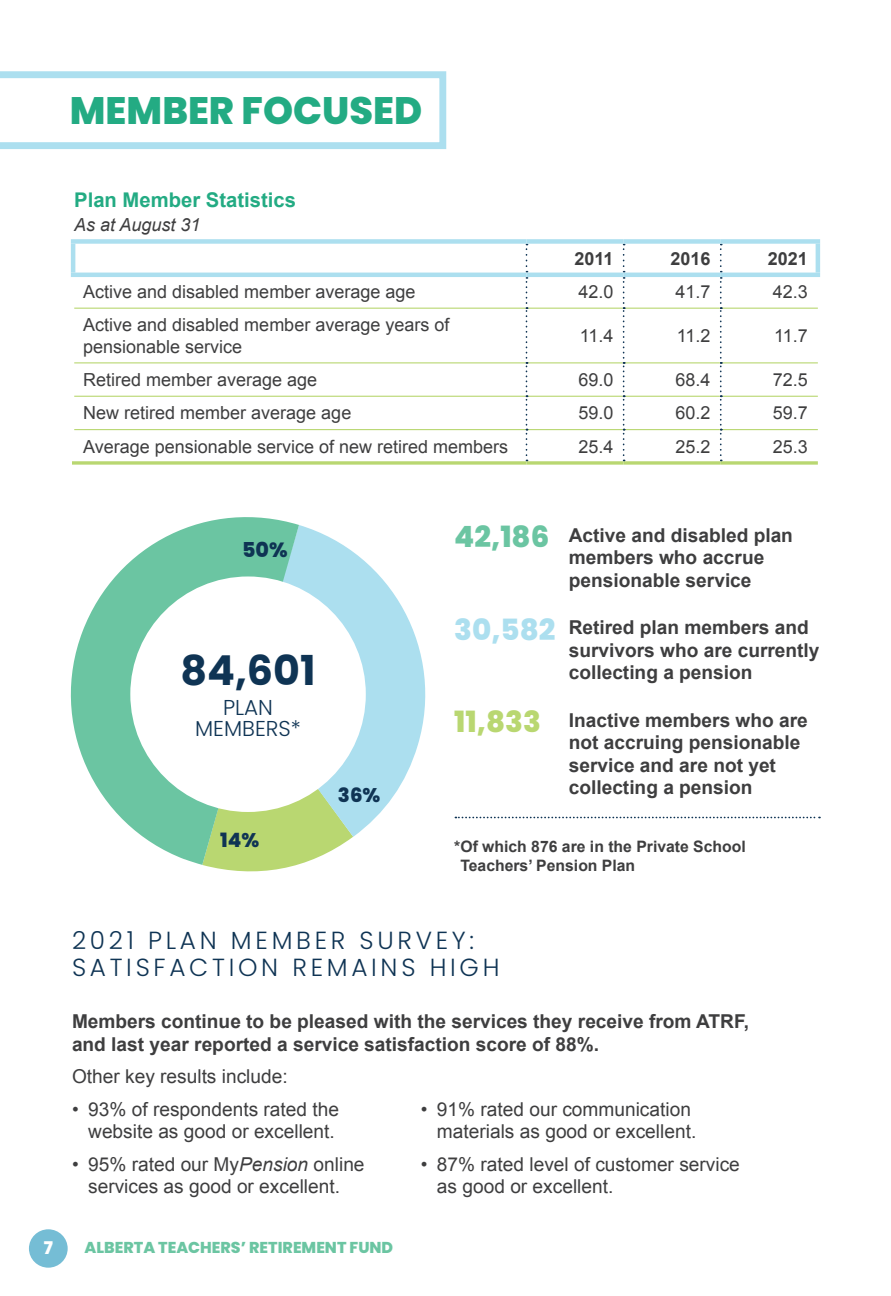
<style>
.page{position:relative;width:891px;height:1296px;background:#fff}
.page>*{position:absolute;margin:0;border:0;box-sizing:border-box;transform-origin:0 0}
.t1{font:700 41.18px "Poppins";color:#0f3454}
.t2{font:800 38.25px "Poppins";color:#23ab83}
.t3{font:800 29.25px "Poppins";color:#6bc5a2}
.t4{font:800 29.25px "Poppins";color:#acdfef}
.t5{font:800 29.25px "Poppins";color:#b9d771}
.t6{font:300 24.75px/27px "Poppins";letter-spacing:.15em;color:#0f3454}
.t7{font:300 21.6px/21.6px "Poppins";color:#0f3454;text-align:center}
.t8{font:800 20.47px "Poppins";color:#0f3454}
.t9{font:700 20.25px "Arial";color:#23ab83}
.t10{font:800 19.8px "Poppins";color:#0f3454}
.t11{font:700 19.12px/22.5px "Arial";color:#3e3e3f}
.t12{font:19.12px/22.5px "Arial";color:#3e3e3f;text-align:right}
.t13{font:18px/21.4px "Arial";color:#3e3e3f}
.t14{font:italic 18px "Arial";color:#3e3e3f}
.t15{font:700 18px "Arial";color:#3e3e3f}
.t16{font:800 17.55px "Poppins";color:#fff}
.t17{font:700 15.75px/18.9px "Arial";color:#3e3e3f}
.t18{font:800 15.75px "Poppins";color:#6bc5a2}
.s1{font-style:italic}
</style>
<div class="page">
<div style="left:29px;top:1229px;width:39px;height:39px;background:#75bdd5;border-radius:50%"></div>
<svg style="left:74px;top:244px;width:744px;height:217px"></svg>
<hr style="left:74px;top:308px;width:452px;height:1px;background:#b9d771">
<hr style="left:527px;top:308px;width:96px;height:1px;background:#b9d771">
<hr style="left:624px;top:308px;width:96px;height:1px;background:#b9d771">
<hr style="left:722px;top:308px;width:96px;height:1px;background:#b9d771">
<hr style="left:74px;top:362px;width:452px;height:1px;background:#b9d771">
<hr style="left:527px;top:362px;width:96px;height:1px;background:#b9d771">
<hr style="left:624px;top:362px;width:96px;height:1px;background:#b9d771">
<hr style="left:722px;top:362px;width:96px;height:1px;background:#b9d771">
<hr style="left:74px;top:396px;width:452px;height:1px;background:#b9d771">
<hr style="left:527px;top:396px;width:96px;height:1px;background:#b9d771">
<hr style="left:624px;top:396px;width:96px;height:1px;background:#b9d771">
<hr style="left:722px;top:396px;width:96px;height:1px;background:#b9d771">
<hr style="left:74px;top:429px;width:452px;height:1px;background:#b9d771">
<hr style="left:527px;top:429px;width:96px;height:1px;background:#b9d771">
<hr style="left:624px;top:429px;width:96px;height:1px;background:#b9d771">
<hr style="left:722px;top:429px;width:96px;height:1px;background:#b9d771">
<svg style="left:72px;top:461px;width:454px;height:4px;background:#c3dd86"></svg>
<svg style="left:526px;top:461px;width:98px;height:4px"></svg>
<svg style="left:624px;top:461px;width:97px;height:4px"></svg>
<svg style="left:721px;top:461px;width:97px;height:4px"></svg>
<svg style="left:526px;top:244px;width:1px;height:217px"></svg>
<svg style="left:623px;top:244px;width:2px;height:217px"></svg>
<svg style="left:720px;top:244px;width:2px;height:217px"></svg>
<hr style="left:71px;top:244px;width:4px;height:29px;background:#acdfef">
<div style="left:71px;top:239px;width:455px;height:5px;background:#acdfef"></div>
<div style="left:526px;top:239px;width:98px;height:5px;background:#acdfef"></div>
<div style="left:624px;top:239px;width:97px;height:5px;background:#acdfef"></div>
<div style="left:721px;top:239px;width:99px;height:5px;background:#acdfef"></div>
<hr style="left:71px;top:273px;width:455px;height:4px;background:#acdfef">
<hr style="left:526px;top:273px;width:98px;height:4px;background:#acdfef">
<hr style="left:624px;top:273px;width:97px;height:4px;background:#acdfef">
<hr style="left:721px;top:273px;width:99px;height:4px;background:#acdfef">
<hr style="left:816px;top:244px;width:4px;height:29px;background:#acdfef">
<svg style="left:0;top:71px;width:446px;height:78px"></svg>
<svg style="left:203px;top:837px;width:150px;height:35px"></svg>
<svg style="left:299px;top:525px;width:127px;height:312px;fill:#acdfef"></svg>
<svg style="left:70px;top:517px;width:229px;height:348px;fill:#6bc5a2"></svg>
<div style="left:130px;top:576px;width:236px;height:236px;background:#fff;border-radius:50%"></div>
<svg style="left:455px;top:817px;width:365px;height:1px"></svg>
<p class="t2" style="left:70px;top:88px;width:354px">MEMBER FOCUSED</p>
<p class="t9" style="left:74px;top:186px;width:223px">Plan Member Statistics</p>
<p class="t14" style="left:74px;top:213px;width:128px">As at August 31</p>
<p class="t15" style="left:574px;top:247px;width:41px">2011</p>
<p class="t15" style="left:671px;top:247px;width:42px">2016</p>
<p class="t15" style="left:768px;top:247px;width:42px">2021</p>
<p class="t13" style="left:83px;top:281px;width:334px">Active and disabled member average age</p>
<p class="t13" style="left:578px;top:281px;width:37px">42.0</p>
<p class="t13" style="left:676px;top:281px;width:37px">41.7</p>
<p class="t13" style="left:773px;top:281px;width:37px">42.3</p>
<p class="t13" style="left:83px;top:315px;width:368px">Active and disabled member average years of pensionable service</p>
<p class="t13" style="left:580px;top:325px;width:35px">11.4</p>
<p class="t13" style="left:677px;top:325px;width:35px">11.2</p>
<p class="t13" style="left:774px;top:325px;width:35px">11.7</p>
<p class="t13" style="left:83px;top:369px;width:236px">Retired member average age</p>
<p class="t13" style="left:578px;top:369px;width:37px">69.0</p>
<p class="t13" style="left:676px;top:369px;width:37px">68.4</p>
<p class="t13" style="left:773px;top:369px;width:37px">72.5</p>
<p class="t13" style="left:83px;top:403px;width:270px">New retired member average age</p>
<p class="t13" style="left:578px;top:403px;width:37px">59.0</p>
<p class="t13" style="left:676px;top:403px;width:37px">60.2</p>
<p class="t13" style="left:773px;top:403px;width:37px">59.7</p>
<p class="t13" style="left:83px;top:436px;width:426px">Average pensionable service of new retired members</p>
<p class="t13" style="left:578px;top:436px;width:37px">25.4</p>
<p class="t13" style="left:676px;top:436px;width:37px">25.2</p>
<p class="t13" style="left:773px;top:436px;width:37px">25.3</p>
<p class="t8" style="left:242px;top:538px;width:47px">50%</p>
<p class="t1" style="left:181px;top:647px;width:137px">84,601</p>
<p class="t7" style="left:195px;top:697px;width:107px">PLAN<br>MEMBERS*</p>
<p class="t10" style="left:220px;top:828px;width:41px">14%</p>
<p class="t10" style="left:338px;top:783px;width:44px">36%</p>
<p class="t3" style="left:454px;top:520px;width:97px">42,186</p>
<p class="t11" style="left:569px;top:525px;width:226px">Active and disabled plan members who accrue pensionable service</p>
<p class="t4" style="left:454px;top:613px;width:103px">30,582</p>
<p class="t11" style="left:569px;top:617px;width:252px">Retired plan members and survivors who are currently collecting a pension</p>
<p class="t5" style="left:454px;top:705px;width:88px">11,833</p>
<p class="t11" style="left:569px;top:709px;width:241px">Inactive members who are not accruing pensionable service and are not yet collecting a pension</p>
<p class="t17" style="left:460px;top:838px;width:287px;text-indent:-6px">*Of which 876 are in the Private School<br>Teachers’ Pension Plan</p>
<p class="t6" style="left:72px;top:927px;width:429px">2021 PLAN MEMBER SURVEY:<br>SATISFACTION REMAINS HIGH</p>
<p class="t11" style="left:72px;top:1011px;width:679px">Members continue to be pleased with the services they receive from ATRF, and last year reported a service satisfaction score of 88%.</p>
<p class="t12" style="left:72px;top:1065px;width:217px">Other key results include:</p>
<p class="t12" style="left:72px;top:1098px;width:269px">• 93% of respondents rated the website as good or excellent.</p>
<p class="t12" style="left:72px;top:1153px;width:294px;text-align:center">• 95% rated our My<span class="s1">Pension</span> online services as good or excellent.</p>
<p class="t12" style="left:421px;top:1098px;width:277px">• 91% rated our communication materials as good or excellent.</p>
<p class="t12" style="left:437px;top:1153px;width:304px;text-align:left;text-indent:-16px">• 87% rated level of customer service as good or excellent.</p>
<p class="t16" style="left:44px;top:1238px;width:11px">7</p>
<p class="t18" style="left:85px;top:1238px;width:310px">ALBERTA TEACHERS’ RETIREMENT FUND</p>
</div>
